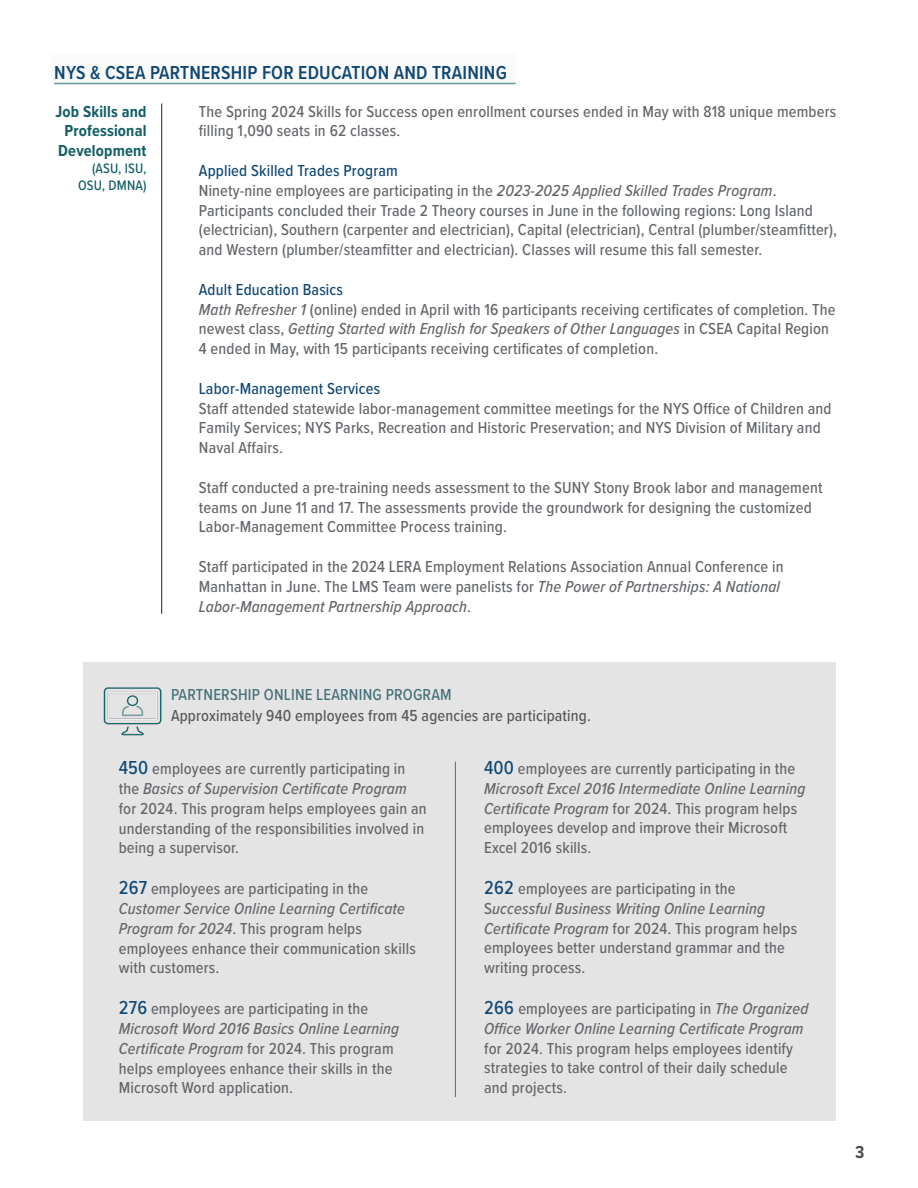
<style>
.page{position:relative;width:918px;height:1188px;background:#fff}
.page>*{position:absolute;margin:0;border:0;box-sizing:border-box;transform-origin:0 0}
.t1{font:600 19.5px "Proxima Nova Cond";letter-spacing:.01em;color:#104873}
.t2{font:700 18px "Proxima Nova Cond";color:#4b4c4d}
.t3{font:500 16.5px/19.8px "Proxima Nova Cond";letter-spacing:.01em;color:#63666a}
.t4{font:italic 500 16.5px/19.8px "Proxima Nova Cond";letter-spacing:.01em;color:#63666a}
.t5{font:500 16.5px "Proxima Nova Cond";letter-spacing:.01em;color:#57585a}
.t6{font:700 16.5px/19.8px "Proxima Nova Cond";letter-spacing:.01em;color:#125e66;text-align:center}
.t7{font:500 16.5px "Proxima Nova Cond";letter-spacing:.01em;color:#44717a}
.t8{font:500 16.5px "Proxima Nova Cond";letter-spacing:.01em;color:#104873}
.t9{font:500 14.25px/17.1px "Proxima Nova Cond";letter-spacing:.01em;color:#125e66;text-align:right}
.s1{color:#104873}
.s2{font-style:italic}
.s3{font-size:19.5px;color:#104873}
.s4{font-style:normal;font-size:19.5px;color:#104873}
.s5{font-style:normal}
</style>
<div class="page">
<div style="left:83px;top:662px;width:753px;height:458px;background:#e5e4e4"></div>
<div style="left:51px;top:54px;width:465px;height:29px;background:#fafafa"></div>
<hr style="left:161px;top:104px;width:1px;height:510px;background:#231f20">
<hr style="left:54px;top:83px;width:462px;height:1px;background:#66999e">
<img style="left:103px;top:687px;width:59px;height:49px">
<hr style="left:455px;top:762px;width:1px;height:335px;background:#63666a">
<p class="t1" style="left:54px;top:58px;width:454px">NYS &amp; CSEA PARTNERSHIP FOR EDUCATION AND TRAINING</p>
<p class="t6" style="left:56px;top:101px;width:92px">Job Skills and<br>Professional<br>Development</p>
<p class="t9" style="left:78px;top:159px;width:70px">(ASU, ISU,<br>OSU, DMNA)</p>
<p class="t3" style="left:199px;top:101px;width:639px">The Spring 2024 Skills for Success open enrollment courses ended in May with 818 unique members filling 1,090 seats in 62 classes.</p>
<p class="t3" style="left:199px;top:160px;width:640px"><span class="s1">Applied Skilled Trades Program<br></span>Ninety-nine employees are participating in the <span class="s2">2023-2025 Applied Skilled Trades Program</span>.<br>Participants concluded their Trade 2 Theory courses in June in the following regions: Long Island (electrician), Southern (carpenter and electrician), Capital (electrician), Central (plumber/steamfitter), and Western (plumber/steamfitter and electrician). Classes will resume this fall semester.</p>
<p class="t3" style="left:199px;top:279px;width:638px"><span class="s1">Adult Education Basics<br></span><span class="s2">Math Refresher 1</span> (online) ended in April with 16 participants receiving certificates of completion. The newest class, <span class="s2">Getting Started with English for Speakers of Other Languages</span> in CSEA Capital Region 4 ended in May, with 15 participants receiving certificates of completion.</p>
<p class="t8" style="left:199px;top:376px;width:183px">Labor-Management Services</p>
<p class="t3" style="left:199px;top:398px;width:634px">Staff attended statewide labor-management committee meetings for the NYS Office of Children and<br>Family Services; NYS Parks, Recreation and Historic Preservation; and NYS Division of Military and<br>Naval Affairs.</p>
<p class="t3" style="left:199px;top:477px;width:625px">Staff conducted a pre-training needs assessment to the SUNY Stony Brook labor and management teams on June 11 and 17. The assessments provide the groundwork for designing the customized<br>Labor-Management Committee Process training.</p>
<p class="t3" style="left:199px;top:556px;width:586px">Staff participated in the 2024 LERA Employment Relations Association Annual Conference in<br>Manhattan in June. The LMS Team were panelists for <span class="s2">The Power of Partnerships: A National<br>Labor-Management Partnership Approach</span>.</p>
<p class="t7" style="left:171px;top:683px;width:282px">PARTNERSHIP ONLINE LEARNING PROGRAM</p>
<p class="t5" style="left:171px;top:704px;width:421px">Approximately 940 employees from 45 agencies are participating.</p>
<p class="t3" style="left:119px;top:758px;width:309px"><span class="s3">450</span> employees are currently participating in the <span class="s2">Basics of Supervision Certificate Program </span>for 2024. This program helps employees gain an understanding of the responsibilities involved in being a supervisor.</p>
<p class="t3" style="left:119px;top:878px;width:299px"><span class="s3">267</span> employees are participating in the <span class="s2">Customer Service Online Learning Certificate Program for 2024</span>. This program helps employees enhance their communication skills with customers.</p>
<p class="t3" style="left:119px;top:998px;width:282px"><span class="s3">276</span> employees are participating in the <span class="s2">Microsoft Word 2016 Basics Online Learning Certificate Program</span> for 2024. This program helps employees enhance their skills in the Microsoft Word application.</p>
<p class="t3" style="left:484px;top:758px;width:323px"><span class="s3">400</span> employees are currently participating in the <span class="s2">Microsoft Excel 2016 Intermediate Online Learning Certificate Program</span> for 2024. This program helps employees develop and improve their Microsoft Excel 2016 skills.</p>
<p class="t3" style="left:484px;top:878px;width:315px"><span class="s3">262</span> employees are participating in the S<span class="s2">uccessful Business Writing Online Learning Certificate Program</span> for 2024. This program helps employees better understand grammar and the writing process.</p>
<p class="t4" style="left:484px;top:998px;width:326px"><span class="s4">266</span> <span class="s5">employees are participating in</span> The Organized<br>Office Worker Online Learning Certificate Program</p>
<p class="t3" style="left:484px;top:1038px;width:310px">for 2024. This program helps employees identify strategies to take control of their daily schedule and projects.</p>
<p class="t2" style="left:855px;top:1139px;width:11px">3</p>
</div>
